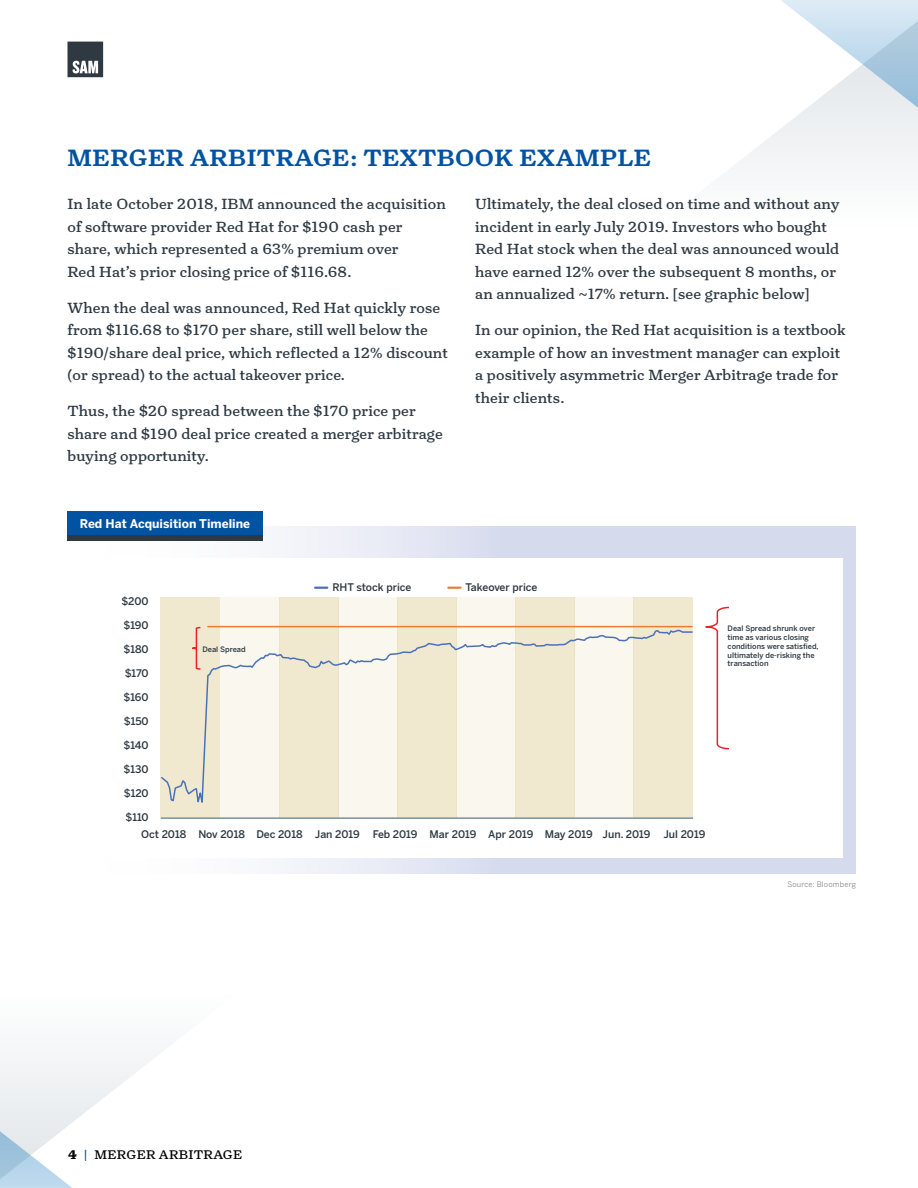
<style>
.page{position:relative;width:918px;height:1188px;background:#fff}
.page>*{position:absolute;margin:0;border:0;box-sizing:border-box;transform-origin:0 0}
.t1{font:500 24px "Turnip";letter-spacing:.02em;color:#0052a2}
.t2{font:15px/22.5px "Turnip";letter-spacing:.01em;color:#2e3942}
.t3{font:12.75px "Turnip";letter-spacing:.02em;color:#000}
.t4{font:700 12px "Benton Sans";color:#fff}
.t5{font:500 10.5px "Benton Sans";color:#2f3a43}
.t6{font:500 7.5px/9px "Benton Sans";color:#2f3a43}
.t7{font:7.5px "Benton Sans";letter-spacing:.02em;color:#808285}
.s1{font-weight:700}
.s2{color:#0052a2}
</style>
<div class="page">
<svg style="left:0;top:1054px;width:158px;height:134px"></svg>
<svg style="left:68px;top:42px;width:35px;height:35px"></svg>
<svg style="left:733px;top:0;width:185px;height:167px"></svg>
<div style="left:68px;top:526px;width:788px;height:348px;background:linear-gradient(to right,#fff,#cbd0e8)"></div>
<div style="left:103px;top:558px;width:739px;height:300px;background:#fff"></div>
<div style="left:161px;top:598px;width:59px;height:220px;background:#f0e9d0"></div>
<div style="left:220px;top:598px;width:59px;height:220px;background:linear-gradient(to right,#f9f7ee,#f9f7ee)"></div>
<div style="left:279px;top:598px;width:59px;height:220px;background:linear-gradient(to right,#f0e9d0,#f0e9d0)"></div>
<div style="left:338px;top:598px;width:59px;height:220px;background:linear-gradient(to right,#f9f7ee,#f9f7ee)"></div>
<div style="left:397px;top:598px;width:60px;height:220px;background:linear-gradient(to right,#f0e9d0,#f0e9d0)"></div>
<div style="left:457px;top:598px;width:59px;height:220px;background:linear-gradient(to right,#f9f7ee,#f9f7ee)"></div>
<div style="left:516px;top:598px;width:59px;height:220px;background:linear-gradient(to right,#f0e9d0,#f0e9d0)"></div>
<div style="left:575px;top:598px;width:59px;height:220px;background:linear-gradient(to right,#f9f7ee,#f9f7ee)"></div>
<div style="left:634px;top:598px;width:59px;height:220px;background:linear-gradient(to right,#f0e9d0,#f0e9d0)"></div>
<hr style="left:161px;top:817px;width:532px;height:2px;background:#7a909d">
<svg style="left:160px;top:629px;width:533px;height:185px;background:#f1eddc"></svg>
<hr style="left:208px;top:626px;width:484px;height:1px;background:#ed7d30">
<svg style="left:315px;top:587px;width:12px;height:2px"></svg>
<svg style="left:448px;top:587px;width:13px;height:2px"></svg>
<svg style="left:191px;top:626px;width:11px;height:44px"></svg>
<svg style="left:705px;top:606px;width:24px;height:144px"></svg>
<div style="left:68px;top:511px;width:195px;height:25px;background:#0052a2"></div>
<div style="left:68px;top:536px;width:195px;height:5px;background:#2e3942"></div>
<h1 class="t1" style="left:68px;top:143px;width:585px">MERGER ARBITRAGE: TEXTBOOK EXAMPLE</h1>
<p class="t2" style="left:68px;top:193px;width:380px">In late October 2018, IBM announced the acquisition of software provider Red Hat for $190 cash per share, which represented a 63% premium over<br>Red Hat’s prior closing price of $116.68.</p>
<p class="t2" style="left:68px;top:296px;width:382px">When the deal was announced, Red Hat quickly rose from $116.68 to $170 per share, still well below the $190/share deal price, which reflected a 12% discount (or spread) to the actual takeover price.</p>
<p class="t2" style="left:68px;top:400px;width:377px">Thus, the $20 spread between the $170 price per share and $190 deal price created a merger arbitrage buying opportunity.</p>
<p class="t2" style="left:475px;top:193px;width:366px">Ultimately, the deal closed on time and without any incident in early July 2019. Investors who bought Red Hat stock when the deal was announced would have earned 12% over the subsequent 8 months, or an annualized ~17% return. [see graphic below]</p>
<p class="t2" style="left:475px;top:319px;width:372px">In our opinion, the Red Hat acquisition is a textbook example of how an investment manager can exploit a positively asymmetric Merger Arbitrage trade for their clients.</p>
<p class="t4" style="left:80px;top:516px;width:172px">Red Hat Acquisition Timeline</p>
<p class="t5" style="left:121px;top:595px;width:29px">$200</p>
<p class="t5" style="left:123px;top:619px;width:27px">$190</p>
<p class="t5" style="left:123px;top:643px;width:27px">$180</p>
<p class="t5" style="left:125px;top:667px;width:26px">$170</p>
<p class="t5" style="left:123px;top:691px;width:27px">$160</p>
<p class="t5" style="left:124px;top:715px;width:27px">$150</p>
<p class="t5" style="left:123px;top:739px;width:27px">$140</p>
<p class="t5" style="left:124px;top:763px;width:27px">$130</p>
<p class="t5" style="left:124px;top:787px;width:26px">$120</p>
<p class="t5" style="left:125px;top:811px;width:25px">$110</p>
<p class="t6" style="left:203px;top:645px;width:45px">Deal Spread</p>
<p class="t5" style="left:332px;top:581px;width:81px">RHT stock price</p>
<p class="t5" style="left:466px;top:581px;width:73px">Takeover price</p>
<p class="t5" style="left:141px;top:828px;width:566px">Oct 2018 Nov 2018 Dec 2018 Jan 2019 Feb 2019 Mar 2019 Apr 2019 May 2019 Jun. 2019 Jul 2019</p>
<p class="t6" style="left:728px;top:623px;width:93px">Deal Spread shrunk over time as various closing conditions were satisfied, ultimately de-risking the transaction</p>
<p class="t7" style="left:788px;top:880px;width:70px">Source: Bloomberg</p>
<p class="t3" style="left:68px;top:1146px;width:176px"><span class="s1">4</span> <span class="s2">|</span> MERGER ARBITRAGE</p>
</div>
